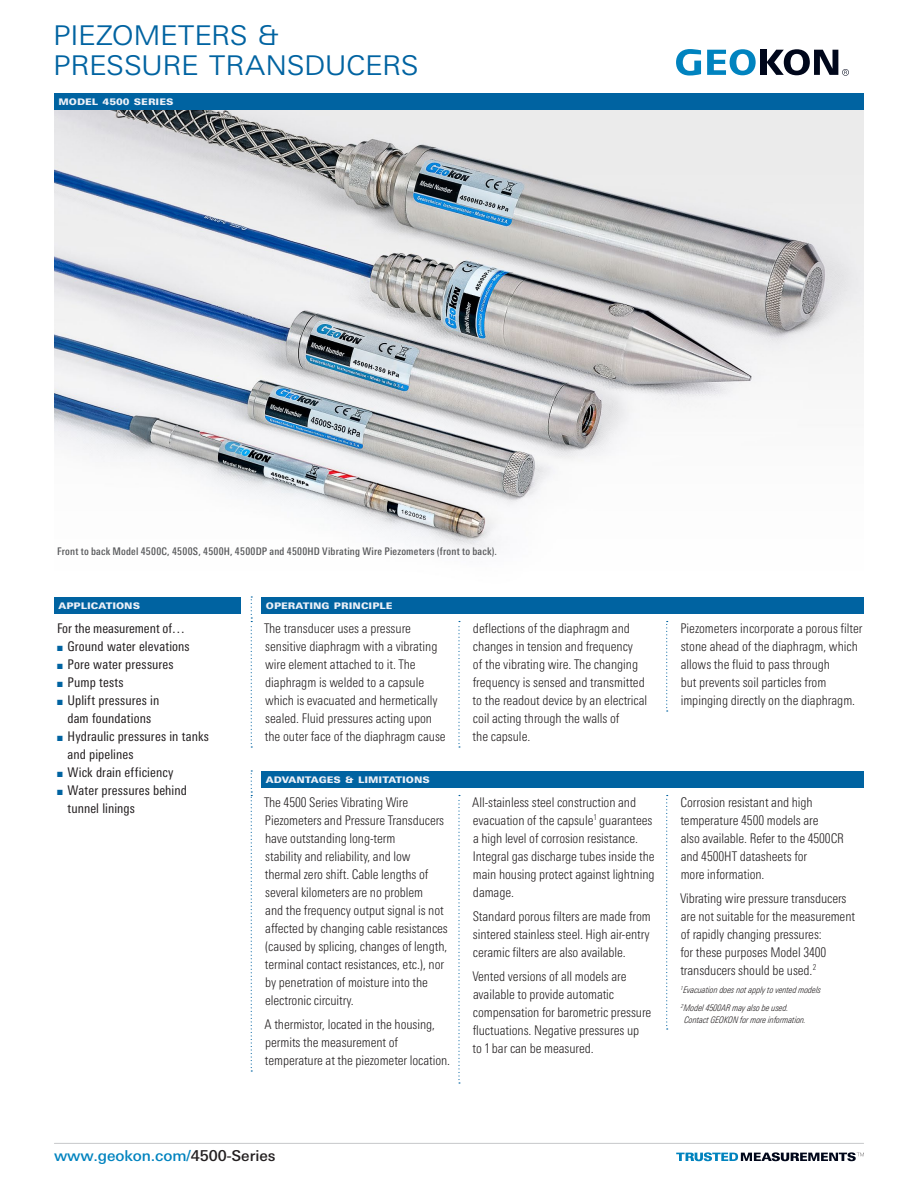
<style>
.page{position:relative;width:918px;height:1188px;background:#fff}
.page>*{position:absolute;margin:0;border:0;box-sizing:border-box;transform-origin:0 0}
.t1{font:300 36px/30px "Univers Next Pro";letter-spacing:-.02em;color:#0063a1}
.t2{font:500 15px "Univers Next Pro";letter-spacing:-.005em;color:#0083bf}
.t3{font:300 condensed 13.35px/18px "Univers Next Pro";letter-spacing:-.005em;color:#231f20}
.t4{font:condensed 13.35px/18px "Univers Next Pro";letter-spacing:.005em;color:#231f20}
.t5{font:800 12px "Univers Next Pro";color:#edf1f8}
.t6{font:500 condensed 10.5px "Univers Next Pro";letter-spacing:.025em;color:#57585a}
.t7{font:italic 300 condensed 9px/18px "Univers Next Pro";color:#231f20}
.s1{color:#0063a1}
.s2{color:#231f20}
</style>
<div class="page">
<svg style="left:707px;top:49px;width:49px;height:26px"></svg>
<div style="left:760px;top:50px;width:7px;height:25px;background:#00071b"></div>
<svg style="left:676px;top:49px;width:25px;height:27px"></svg>
<svg style="left:767px;top:49px;width:82px;height:27px"></svg>
<svg style="left:676px;top:1152px;width:188px;height:9px"></svg>
<hr style="left:54px;top:1143px;width:810px;height:1px;background:#c7c8ca">
<img style="left:54px;top:110px;width:810px;height:448px">
<div style="left:54px;top:93px;width:810px;height:17px;background:#0063a1"></div>
<div style="left:262px;top:597px;width:602px;height:17px;background:#0063a1"></div>
<svg style="left:251px;top:596px;width:1px;height:152px"></svg>
<svg style="left:458px;top:621px;width:2px;height:127px"></svg>
<svg style="left:666px;top:621px;width:2px;height:91px"></svg>
<div style="left:262px;top:771px;width:602px;height:17px;background:#0063a1"></div>
<svg style="left:251px;top:770px;width:1px;height:302px"></svg>
<svg style="left:458px;top:795px;width:2px;height:289px"></svg>
<svg style="left:666px;top:795px;width:2px;height:235px"></svg>
<div style="left:54px;top:597px;width:187px;height:17px;background:#0063a1"></div>
<h1 class="t1" style="left:53px;top:17px;width:367px">Piezometers &amp;<br>Pressure Transducers</h1>
<p class="t5" style="left:58px;top:93px;width:116px">Model 4500 Series</p>
<p class="t6" style="left:57px;top:545px;width:442px">Front to back Model 4500C, 4500S, 4500H, 4500DP and 4500HD Vibrating Wire Piezometers (front to back).</p>
<p class="t5" style="left:58px;top:597px;width:82px">Applications</p>
<p class="t4" style="left:57px;top:619px;width:130px">For the measurement of…</p>
<p class="t4" style="left:57px;top:637px;width:134px"><span class="s1">■</span> Ground water elevations</p>
<p class="t4" style="left:57px;top:655px;width:118px"><span class="s1">■</span> Pore water pressures</p>
<p class="t4" style="left:57px;top:673px;width:68px"><span class="s1">■</span> Pump tests</p>
<p class="t4" style="left:57px;top:691px;width:104px;text-align:center"><span class="s1">■</span> Uplift pressures in dam foundations</p>
<p class="t4" style="left:68px;top:727px;width:143px;text-indent:-10px"><span class="s1">■</span> Hydraulic pressures in tanks and pipelines</p>
<p class="t4" style="left:57px;top:763px;width:118px"><span class="s1">■</span> Wick drain efficiency</p>
<p class="t4" style="left:68px;top:781px;width:121px;text-indent:-10px"><span class="s1">■</span> Water pressures behind tunnel linings</p>
<p class="t5" style="left:266px;top:597px;width:128px">Operating Principle</p>
<p class="t3" style="left:264px;top:619px;width:183px">The transducer uses a pressure sensitive diaphragm with a vibrating wire element attached to it. The diaphragm is welded to a capsule which is evacuated and hermetically sealed. Fluid pressures acting upon the outer face of the diaphragm cause</p>
<p class="t3" style="left:473px;top:619px;width:176px">deflections of the diaphragm and changes in tension and frequency<br>of the vibrating wire. The changing frequency is sensed and transmitted to the readout device by an electrical coil acting through the walls of<br>the capsule.</p>
<p class="t3" style="left:680px;top:619px;width:184px">Piezometers incorporate a porous filter stone ahead of the diaphragm, which allows the fluid to pass through<br>but prevents soil particles from impinging directly on the diaphragm.</p>
<p class="t5" style="left:266px;top:771px;width:165px">Advantages &amp; Limitations</p>
<p class="t3" style="left:264px;top:793px;width:185px">The 4500 Series Vibrating Wire Piezometers and Pressure Transducers have outstanding long-term<br>stability and reliability, and low thermal zero shift. Cable lengths of several kilometers are no problem<br>and the frequency output signal is not affected by changing cable resistances (caused by splicing, changes of length, terminal contact resistances, etc.), nor by penetration of moisture into the electronic circuitry.</p>
<p class="t3" style="left:265px;top:1015px;width:187px">A thermistor, located in the housing, permits the measurement of temperature at the piezometer location.</p>
<p class="t3" style="left:680px;top:793px;width:165px">Corrosion resistant and high temperature 4500 models are<br>also available. Refer to the 4500CR and 4500HT datasheets for<br>more information.</p>
<p class="t3" style="left:680px;top:889px;width:177px">Vibrating wire pressure transducers are not suitable for the measurement of rapidly changing pressures:<br>for these purposes Model 3400 transducers should be used.<sup>2</sup></p>
<p class="t7" style="left:681px;top:981px;width:142px"><sup>1</sup>Evacuation does not apply to vented models<br><sup>2</sup> Model 4500AR may also be used.</p>
<p class="t7" style="left:684px;top:1011px;width:123px">Contact GEOKON for more information.</p>
<p class="t3" style="left:472px;top:793px;width:184px">All-stainless steel construction and evacuation of the capsule<sup>1</sup> guarantees a high level of corrosion resistance.<br>Integral gas discharge tubes inside the main housing protect against lightning damage.</p>
<p class="t3" style="left:473px;top:907px;width:180px;text-align:justify">Standard porous filters are made from sintered stainless steel. High air-entry ceramic filters are also available.</p>
<p class="t3" style="left:472px;top:967px;width:180px">Vented versions of all models are available to provide automatic compensation for barometric pressure fluctuations. Negative pressures up to 1 bar can be measured.</p>
<p class="t2" style="left:54px;top:1147px;width:223px">www.geokon.com/<span class="s2">4500-Series</span></p>
</div>
